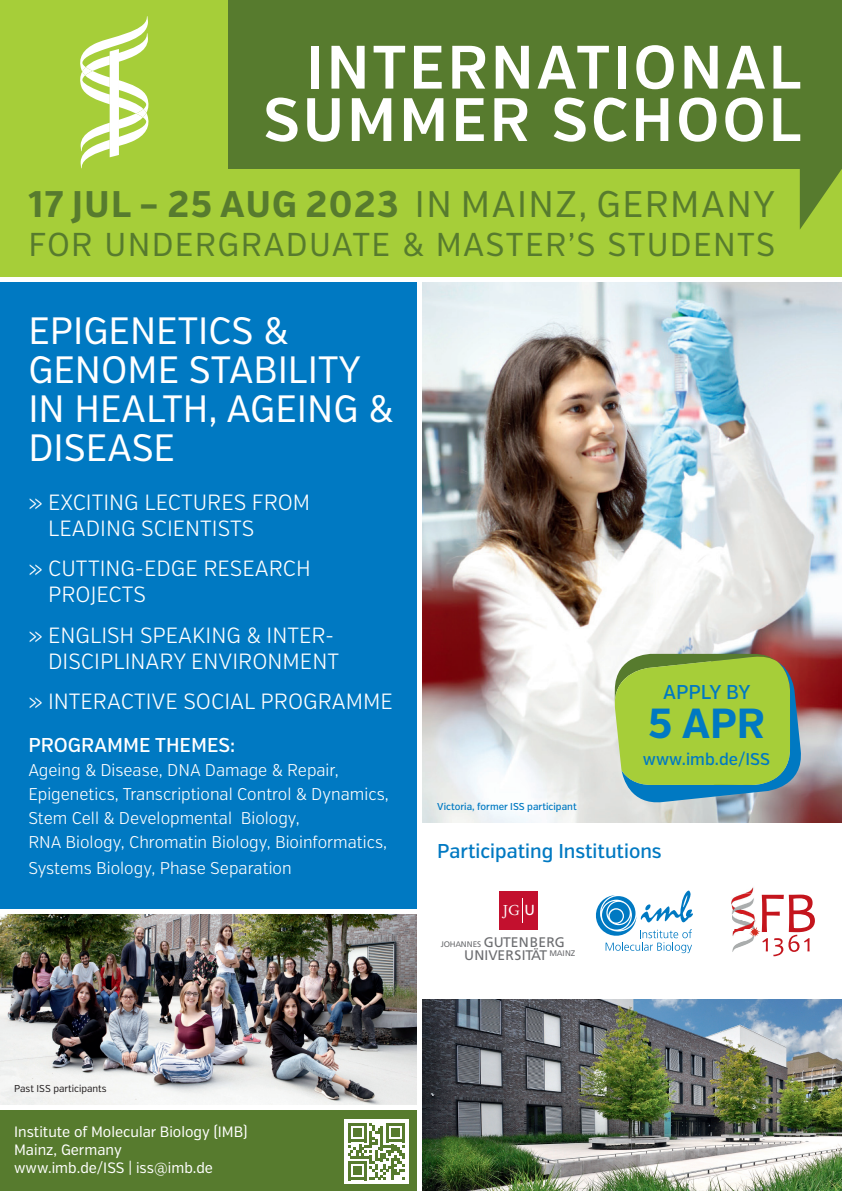
<style>
.page{position:relative;width:842px;height:1191px;background:#fff}
.page>*{position:absolute;margin:0;border:0;box-sizing:border-box;transform-origin:0 0}
.t1{font:600 61.1px/52.4px "Verb Cond";letter-spacing:.05em;color:#fff;text-align:right}
.t2{font:700 42px "Verb Cond";color:#0079c2}
.t3{font:38px/39px "Verb Cond";color:#fff}
.t4{font:700 37px "Verb Cond";letter-spacing:.04em;color:#577b2e}
.t5{font:33px "Verb Cond";letter-spacing:.04em;color:#577b2e}
.t6{font:300 22px/26px "Verb Cond";color:#fff}
.t7{font:500 20px "Verb Cond";color:#0079c2}
.t8{font:500 20px "Verb Cond";color:#fff}
.t9{font:300 17px/24px "Verb Cond";color:#fff}
.t10{font:500 17px "Verb Cond";color:#0079c2}
.t11{font:15px/18px "Verb Cond";color:#fff}
.t12{font:14.3px "Stempel Garamond Roman Os F";color:#fff}
.t13{font:13.9px "Frutiger";letter-spacing:.005em;color:#6c6d70}
.t14{font:500 10px "Verb Cond";color:#0079c2}
.t15{font:10px "Verb Cond";color:#231f20}
.t16{font:8.1px "Frutiger";letter-spacing:-.01em;color:#6c6d70}
.s1{font-weight:400}
.s2{font-family:"Frutiger LT";font-size:14.6px}
</style>
<div class="page">
<div style="left:0;top:0;width:842px;height:276px;background:#a6ce39"></div>
<div style="left:0;top:282px;width:417px;height:627px;background:#0079c2"></div>
<div style="left:0;top:1110px;width:417px;height:81px;background:#577b2e"></div>
<img style="left:0;top:914px;width:417px;height:190px">
<div style="left:344px;top:1119px;width:64px;height:64px;background:#fff"></div>
<svg style="left:348px;top:1123px;width:57px;height:57px"></svg>
<svg style="left:800px;top:169px;width:42px;height:60px"></svg>
<img style="left:422px;top:282px;width:420px;height:540px">
<div style="left:228px;top:0;width:614px;height:169px;background:#577b2e"></div>
<svg style="left:80px;top:16px;width:69px;height:152px"></svg>
<img style="left:422px;top:999px;width:420px;height:192px">
<svg style="left:615px;top:654px;width:189px;height:151px;background:#93ba56"></svg>
<svg style="left:596px;top:890px;width:97px;height:63px"></svg>
<div style="left:499px;top:891px;width:39px;height:38px;background:#c3102e"></div>
<svg style="left:522px;top:898px;width:1px;height:24px"></svg>
<img style="left:745px;top:887px;width:9px;height:6px">
<img style="left:731px;top:893px;width:21px;height:14px">
<svg style="left:732px;top:894px;width:83px;height:62px"></svg>
<h1 class="t1" style="left:263px;top:42px;width:539px">INTERNATIONAL<br>SUMMER SCHOOL</h1>
<h3 class="t4" style="left:28px;top:181px;width:748px">17 JUL – 25 AUG 2023 <span class="s1">IN MAINZ, GERMANY</span></h3>
<h3 class="t5" style="left:28px;top:224px;width:748px">FOR UNDERGRADUATE &amp; MASTER’S STUDENTS</h3>
<h3 class="t3" style="left:28px;top:312px;width:366px">EPIGENETICS &amp;<br>GENOME STABILITY<br>IN HEALTH, AGEING &amp;<br>DISEASE</h3>
<p class="t6" style="left:48px;top:490px;width:264px;text-indent:-20px">» EXCITING LECTURES FROM<br>LEADING SCIENTISTS</p>
<p class="t6" style="left:48px;top:556px;width:264px;text-indent:-20px">» CUTTING-EDGE RESEARCH<br>PROJECTS</p>
<p class="t6" style="left:28px;top:622px;width:312px;text-align:right">» ENGLISH SPEAKING &amp; INTER-<br>DISCIPLINARY ENVIRONMENT</p>
<p class="t6" style="left:28px;top:688px;width:366px">» INTERACTIVE SOCIAL PROGRAMME</p>
<p class="t8" style="left:28px;top:733px;width:208px">PROGRAMME THEMES:</p>
<p class="t9" style="left:28px;top:758px;width:362px">Ageing &amp; Disease, DNA Damage &amp; Repair, Epigenetics, Transcriptional Control &amp; Dynamics, Stem Cell &amp; Developmental Biology,<br>RNA Biology, Chromatin Biology, Bioinformatics,</p>
<p class="t9" style="left:28px;top:856px;width:265px">Systems Biology, Phase Separation</p>
<p class="t7" style="left:663px;top:680px;width:89px">APPLY BY</p>
<h2 class="t2" style="left:648px;top:697px;width:118px">5 APR</h2>
<p class="t10" style="left:643px;top:748px;width:129px">www.imb.de/ISS</p>
<p class="t14" style="left:437px;top:801px;width:141px">Victoria, former ISS participant</p>
<p class="t7" style="left:437px;top:839px;width:226px">Participating Institutions</p>
<p class="t12" style="left:503px;top:902px;width:33px">JG <span class="s2">U</span></p>
<p class="t13" style="left:484px;top:934px;width:83px">GUTENBERG</p>
<p class="t16" style="left:441px;top:939px;width:42px">JOHANNES</p>
<p class="t13" style="left:464px;top:947px;width:85px">UNIVERSITÄT</p>
<p class="t16" style="left:550px;top:948px;width:27px">MAINZ</p>
<p class="t15" style="left:14px;top:1082px;width:94px">Past ISS participants</p>
<p class="t11" style="left:14px;top:1123px;width:235px">Institute of Molecular Biology (IMB)<br>Mainz, Germany<br>www.imb.de/ISS | iss@imb.de</p>
</div>
